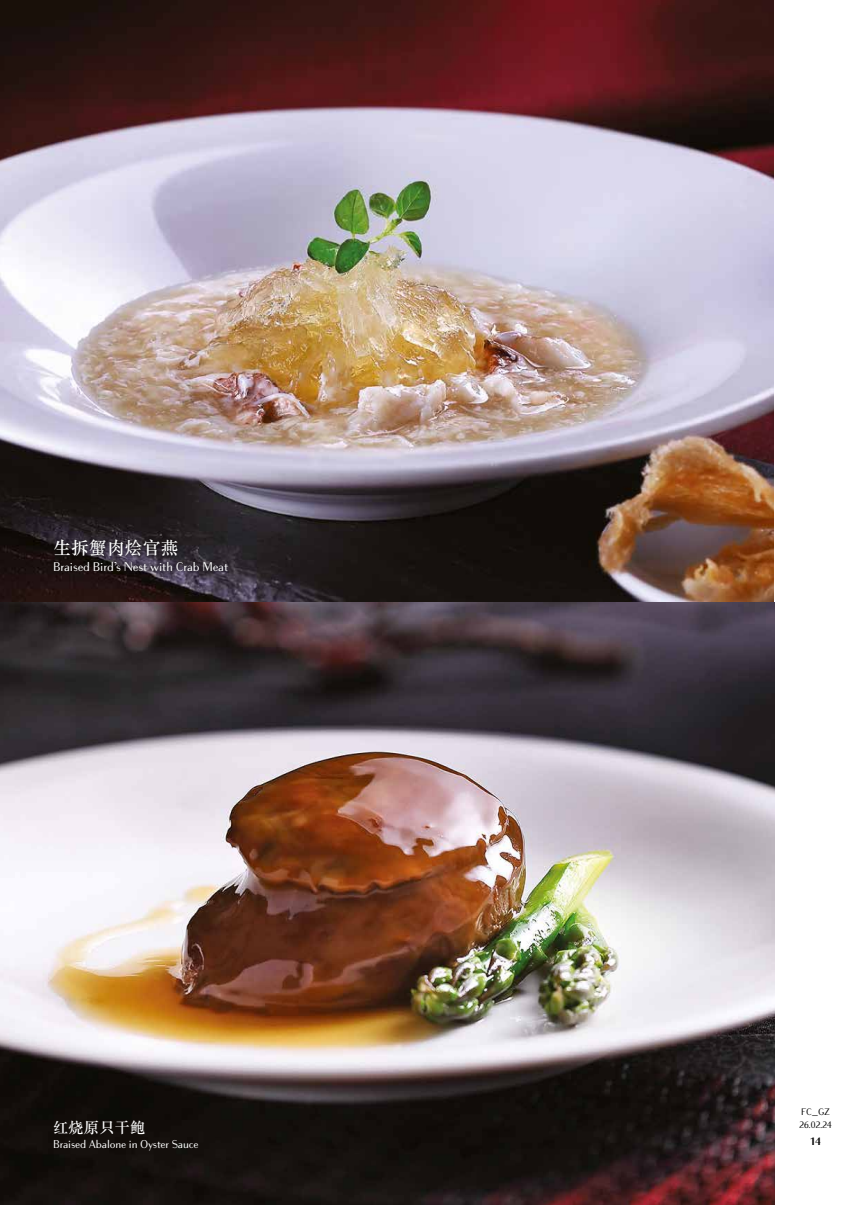
<style>
.page{position:relative;width:851px;height:1205px;background:#fff}
.page>*{position:absolute;margin:0;border:0;box-sizing:border-box;transform-origin:0 0}
.t1{font:17.5px "ST Songti SC Bold";letter-spacing:.025em;color:#fff}
.t2{font:15px "ST Songti SC Bold";letter-spacing:.025em;color:#fff}
.t3{font:12.5px "Bodoni Sans Text";color:#fff}
.t4{font:11.25px "Bodoni Sans Text";color:#fff}
.t5{font:700 10.62px "Bodoni Sans Text";color:#000}
.t6{font:9.38px/13.8px "Bodoni Sans Text";color:#000}
</style>
<div class="page">
<img style="left:0;top:0;width:774px;height:1205px">
<div style="left:51px;top:536px;width:181px;height:38px;background:#000;opacity:.75"></div>
<h1 class="t1" style="left:53px;top:537px;width:127px">生拆蟹肉烩官燕</h1>
<p class="t3" style="left:53px;top:559px;width:176px">Braised Bird’s Nest with Crab Meat</p>
<p class="t2" style="left:53px;top:1117px;width:93px">红烧原只干鲍</p>
<p class="t4" style="left:53px;top:1137px;width:147px">Braised Abalone in Oyster Sauce</p>
<p class="t6" style="left:799px;top:1104px;width:34px">FC_GZ<br>26.02.24</p>
<p class="t5" style="left:810px;top:1135px;width:12px">14</p>
</div>
